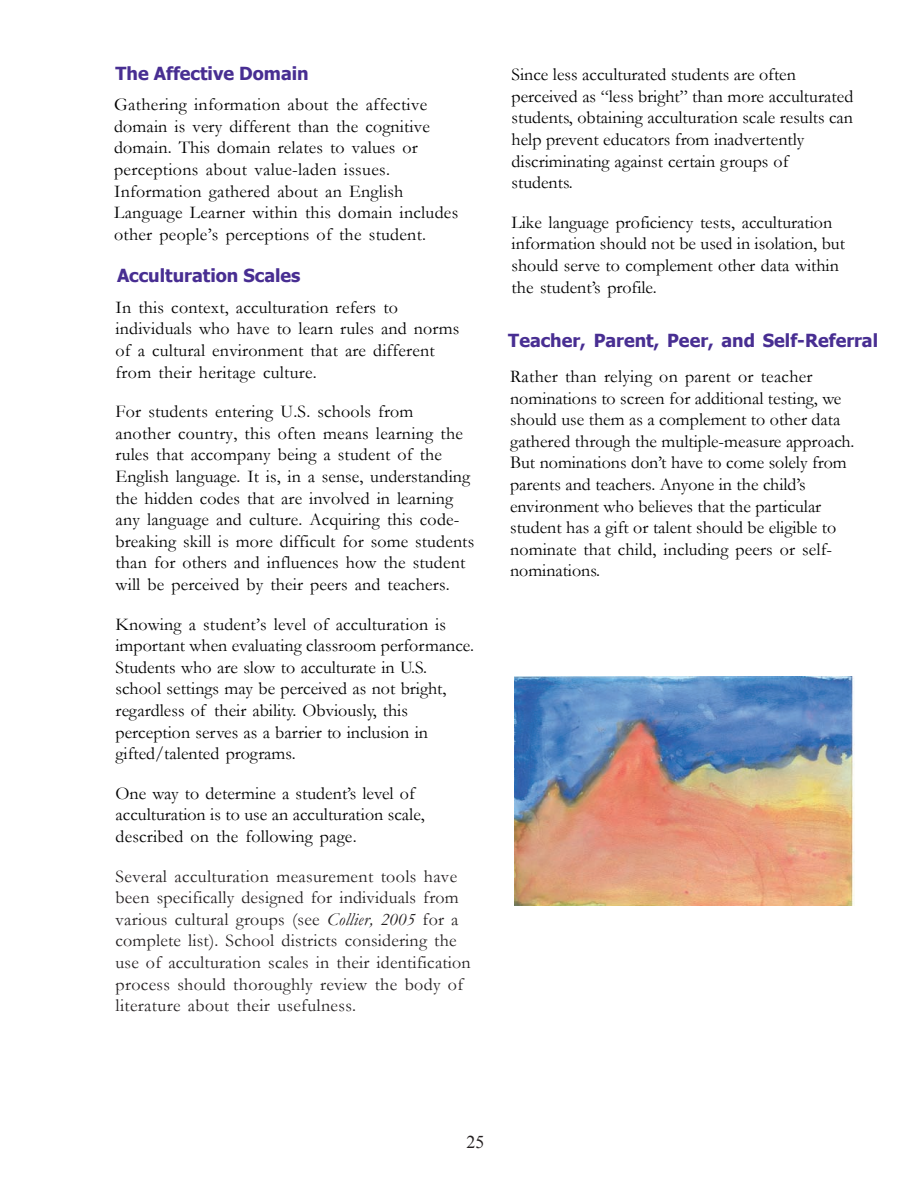
<style>
.page{position:relative;width:918px;height:1188px;background:#fff}
.page>*{position:absolute;margin:0;border:0;box-sizing:border-box;transform-origin:0 0}
.t1{font:18px/21.6px "Garamond";color:#000}
.t2{font:18px/21.6px "Garamond";letter-spacing:.015em;color:#231f20}
.t3{font:700 18px/35.2px "Tahoma";color:#482e92}
.t4{font:18px "Times New Roman";color:#231f20}
.s1{font-style:italic}
.s2{font-family:"Garamond";font-weight:400;color:#000}
</style>
<div class="page">
<img style="left:514px;top:676px;width:341px;height:230px">
<p class="t3" style="left:116px;top:55px;width:195px">The Affective Domain</p>
<p class="t1" style="left:114px;top:93px;width:346px">Gathering information about the affective domain is very different than the cognitive domain. This domain relates to values or perceptions about value-laden issues.<br>Information gathered about an English Language Learner within this domain includes other people’s perceptions of the student.</p>
<p class="t3" style="left:117px;top:257px;width:185px">Acculturation Scales</p>
<p class="t1" style="left:116px;top:296px;width:345px">In this context, acculturation refers to individuals who have to learn rules and norms of a cultural environment that are different from their heritage culture.</p>
<p class="t1" style="left:116px;top:400px;width:360px">For students entering U.S. schools from<br>another country, this often means learning the rules that accompany being a student of the English language. It is, in a sense, understanding the hidden codes that are involved in learning any language and culture. Acquiring this code&shy;breaking skill is more difficult for some students than for others and influences how the student will be perceived by their peers and teachers.</p>
<p class="t1" style="left:116px;top:613px;width:360px">Knowing a student’s level of acculturation is important when evaluating classroom performance.<br>Students who are slow to acculturate in U.S. school settings may be perceived as not bright, regardless of their ability. Obviously, this perception serves as a barrier to inclusion in gifted/talented programs.</p>
<p class="t1" style="left:116px;top:782px;width:311px">One way to determine a student’s level of acculturation is to use an acculturation scale, described on the following page.</p>
<p class="t2" style="left:116px;top:865px;width:357px">Several acculturation measurement tools have been specifically designed for individuals from various cultural groups (see <span class="s1">Collier, 2005</span> for a complete list). School districts considering the use of acculturation scales in their identification process should thoroughly review the body of literature about their usefulness.</p>
<p class="t1" style="left:512px;top:63px;width:343px">Since less acculturated students are often perceived as “less bright” than more acculturated students, obtaining acculturation scale results can help prevent educators from inadvertently discriminating against certain groups of students.</p>
<p class="t1" style="left:512px;top:211px;width:335px">Like language proficiency tests, acculturation information should not be used in isolation, but should serve to complement other data within the student’s profile.</p>
<p class="t3" style="left:508px;top:321px;width:371px">Teacher, Parent, Peer, and Self-Referral<br><span class="s2">Rather than relying on parent or teacher</span></p>
<p class="t1" style="left:510px;top:387px;width:346px">nominations to screen for additional testing, we should use them as a complement to other data gathered through the multiple-measure approach.<br>But nominations don’t have to come solely from parents and teachers. Anyone in the child’s environment who believes that the particular student has a gift or talent should be eligible to nominate that child, including peers or self&shy;nominations.</p>
<p class="t4" style="left:467px;top:1130px;width:19px">25</p>
</div>
